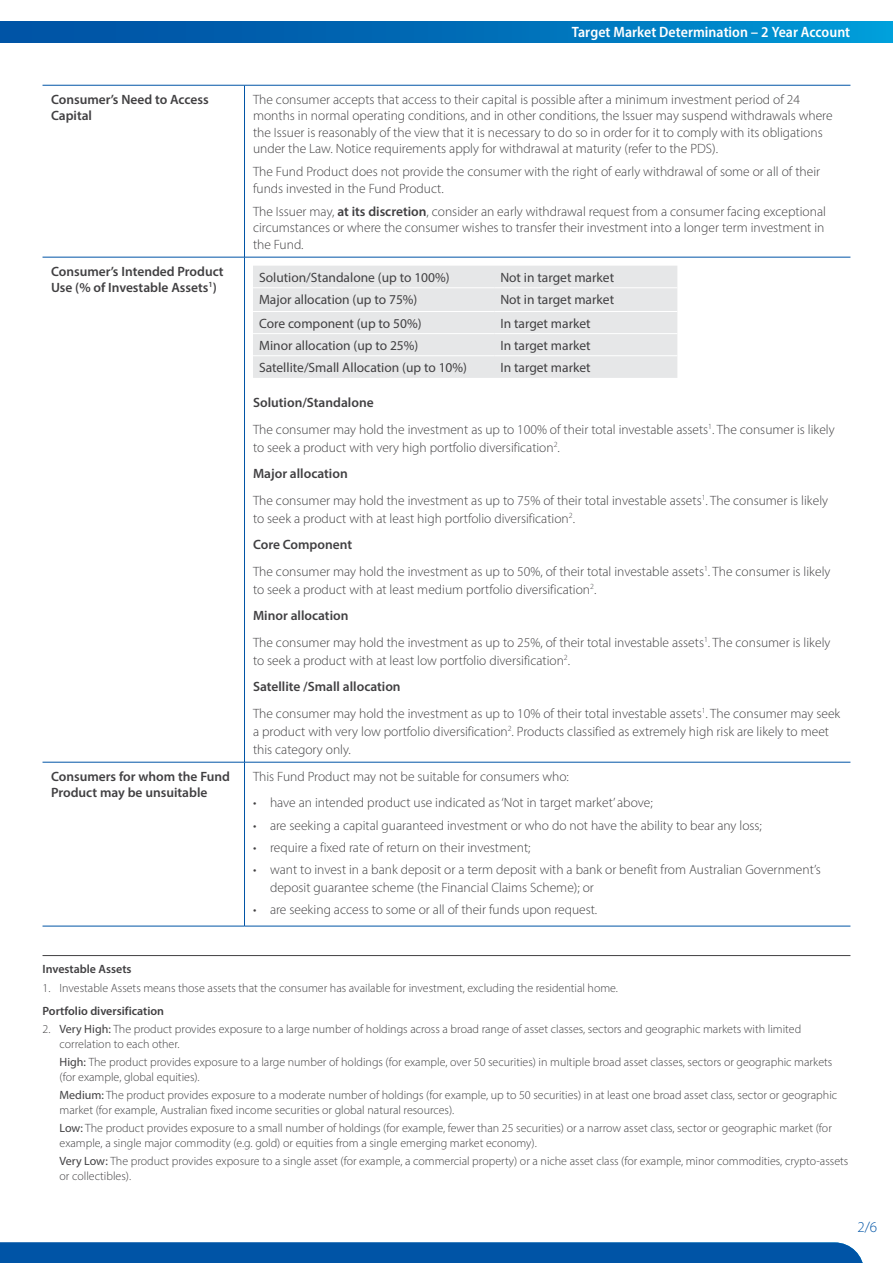
<style>
.page{position:relative;width:893px;height:1263px;background:#fff}
.page>*{position:absolute;margin:0;border:0;box-sizing:border-box;transform-origin:0 0}
.t1{font:600 semi-condensed 15px "Myriad Pro";color:#fff}
.t2{font:300 15px "Myriad Pro";color:#0054a6}
.t3{font:300 13.5px/26.5px "Myriad Pro";color:#414042}
.t4{font:13.5px "Myriad Pro";color:#414042}
.t5{font:600 13.5px/16.2px "Myriad Pro";color:#414042}
.t6{font:300 12px/14.4px "Myriad Pro";color:#414042}
.t7{font:600 12px "Myriad Pro";color:#414042}
.s1{font-weight:600}
.s2{font-weight:400}
</style>
<div class="page">
<div style="left:0;top:21px;width:893px;height:22px;background:linear-gradient(to right,#004a9e,#0096d4)"></div>
<div style="left:0;top:1242px;width:863px;height:21px;background:#0054a6"></div>
<hr style="left:43px;top:955px;width:807px;height:1px;background:#414042">
<hr style="left:43px;top:85px;width:201px;height:1px;background:#0054a6">
<hr style="left:244px;top:85px;width:606px;height:1px;background:#0054a6">
<hr style="left:244px;top:85px;width:1px;height:172px;background:#0054a6">
<hr style="left:43px;top:257px;width:201px;height:1px;background:#0054a6">
<hr style="left:244px;top:257px;width:606px;height:1px;background:#0054a6">
<hr style="left:244px;top:257px;width:1px;height:505px;background:#0054a6">
<hr style="left:43px;top:762px;width:201px;height:1px;background:#0054a6">
<hr style="left:244px;top:762px;width:606px;height:1px;background:#0054a6">
<hr style="left:244px;top:762px;width:1px;height:164px;background:#0054a6">
<hr style="left:43px;top:926px;width:201px;height:1px;background:#0054a6">
<hr style="left:244px;top:926px;width:606px;height:1px;background:#0054a6">
<div style="left:253px;top:266px;width:424px;height:112px;background:#e6e7e8"></div>
<hr style="left:253px;top:287px;width:241px;height:1px;background:#fff">
<hr style="left:494px;top:287px;width:183px;height:1px;background:#fff">
<hr style="left:253px;top:311px;width:241px;height:1px;background:#fff">
<hr style="left:494px;top:311px;width:183px;height:1px;background:#fff">
<hr style="left:253px;top:333px;width:241px;height:1px;background:#fff">
<hr style="left:494px;top:333px;width:183px;height:1px;background:#fff">
<hr style="left:253px;top:355px;width:241px;height:1px;background:#fff">
<hr style="left:494px;top:355px;width:183px;height:1px;background:#fff">
<p class="t1" style="left:572px;top:23px;width:280px">Target Market Determination – 2 Year Account</p>
<p class="t5" style="left:51px;top:91px;width:159px">Consumer’s Need to Access<br>Capital</p>
<p class="t3" style="left:253px;top:91px;width:581px;line-height:16.5px">The consumer accepts that access to their capital is possible after a minimum investment period of 24 months in normal operating conditions, and in other conditions, the Issuer may suspend withdrawals where the Issuer is reasonably of the view that it is necessary to do so in order for it to comply with its obligations under the Law. Notice requirements apply for withdrawal at maturity (refer to the PDS).</p>
<p class="t3" style="left:253px;top:163px;width:569px;line-height:16.5px">The Fund Product does not provide the consumer with the right of early withdrawal of some or all of their funds invested in the Fund Product.</p>
<p class="t3" style="left:253px;top:203px;width:574px;line-height:16.5px;text-align:justify">The Issuer may, <span class="s1">at its discretion</span>, consider an early withdrawal request from a consumer facing exceptional circumstances or where the consumer wishes to transfer their investment into a longer term investment in the Fund.</p>
<p class="t5" style="left:51px;top:263px;width:174px">Consumer’s Intended Product<br>Use (% of Investable Assets<sup>1</sup>)</p>
<p class="t4" style="left:259px;top:269px;width:192px">Solution/Standalone (up to 100%)</p>
<p class="t4" style="left:500px;top:269px;width:115px">Not in target market</p>
<p class="t4" style="left:259px;top:291px;width:160px">Major allocation (up to 75%)</p>
<p class="t4" style="left:500px;top:291px;width:115px">Not in target market</p>
<p class="t4" style="left:259px;top:315px;width:164px">Core component (up to 50%)</p>
<p class="t4" style="left:500px;top:315px;width:92px">In target market</p>
<p class="t4" style="left:259px;top:337px;width:161px">Minor allocation (up to 25%)</p>
<p class="t4" style="left:500px;top:337px;width:92px">In target market</p>
<p class="t4" style="left:259px;top:359px;width:210px">Satellite/Small Allocation (up to 10%)</p>
<p class="t4" style="left:500px;top:359px;width:92px">In target market</p>
<p class="t3" style="left:253px;top:389px;width:583px"><span class="s1">Solution/Standalone<br></span>The consumer may hold the investment as up to 100% of their total investable assets<sup>1</sup>. The consumer is likely</p>
<p class="t3" style="left:253px;top:434px;width:577px">to seek a product with very high portfolio diversification<sup>2</sup>.<br><span class="s1">Major allocation<br></span>The consumer may hold the investment as up to 75% of their total investable assets<sup>1</sup>. The consumer is likely</p>
<p class="t3" style="left:253px;top:505px;width:579px">to seek a product with at least high portfolio diversification<sup>2</sup>.<br><span class="s1">Core Component<br></span>The consumer may hold the investment as up to 50%, of their total investable assets<sup>1</sup>. The consumer is likely</p>
<p class="t3" style="left:253px;top:576px;width:579px">to seek a product with at least medium portfolio diversification<sup>2</sup>.<br><span class="s1">Minor allocation<br></span>The consumer may hold the investment as up to 25%, of their total investable assets<sup>1</sup>. The consumer is likely</p>
<p class="t3" style="left:253px;top:647px;width:589px">to seek a product with at least low portfolio diversification<sup>2</sup>.<br><span class="s1">Satellite /Small allocation<br></span>The consumer may hold the investment as up to 10% of their total investable assets<sup>1</sup>. The consumer may seek</p>
<p class="t3" style="left:253px;top:722px;width:577px;line-height:18px">a product with very low portfolio diversification<sup>2</sup>. Products classified as extremely high risk are likely to meet this category only.</p>
<p class="t5" style="left:51px;top:768px;width:180px">Consumers for whom the Fund<br>Product may be unsuitable</p>
<p class="t3" style="left:253px;top:763px;width:317px">This Fund Product may not be suitable for consumers who:</p>
<p class="t3" style="left:253px;top:789px;width:401px">• have an intended product use indicated as ‘Not in target market’ above;</p>
<p class="t3" style="left:253px;top:812px;width:510px">• are seeking a capital guaranteed investment or who do not have the ability to bear any loss;</p>
<p class="t3" style="left:253px;top:834px;width:279px">• require a fixed rate of return on their investment;</p>
<p class="t3" style="left:270px;top:860px;width:552px;line-height:18px;text-indent:-17px">• want to invest in a bank deposit or a term deposit with a bank or benefit from Australian Government’s deposit guarantee scheme (the Financial Claims Scheme); or</p>
<p class="t3" style="left:253px;top:896px;width:346px">• are seeking access to some or all of their funds upon request.</p>
<p class="t7" style="left:43px;top:961px;width:91px">Investable Assets</p>
<p class="t6" style="left:43px;top:980px;width:577px">1. Investable Assets means those assets that the consumer has available for investment, excluding the residential home.</p>
<p class="t7" style="left:43px;top:1003px;width:123px">Portfolio diversification</p>
<p class="t6" style="left:60px;top:1022px;width:743px;text-indent:-17px">2. <span class="s2">Very High:</span> The product provides exposure to a large number of holdings across a broad range of asset classes, sectors and geographic markets with limited correlation to each other.</p>
<p class="t6" style="left:60px;top:1055px;width:774px"><span class="s2">High:</span> The product provides exposure to a large number of holdings (for example, over 50 securities) in multiple broad asset classes, sectors or geographic markets (for example, global equities).</p>
<p class="t6" style="left:60px;top:1088px;width:779px"><span class="s2">Medium:</span> The product provides exposure to a moderate number of holdings (for example, up to 50 securities) in at least one broad asset class, sector or geographic market (for example, Australian fixed income securities or global natural resources).</p>
<p class="t6" style="left:60px;top:1121px;width:774px"><span class="s2">Low:</span> The product provides exposure to a small number of holdings (for example, fewer than 25 securities) or a narrow asset class, sector or geographic market (for example, a single major commodity (e.g. gold) or equities from a single emerging market economy).</p>
<p class="t6" style="left:60px;top:1154px;width:790px"><span class="s2">Very Low:</span> The product provides exposure to a single asset (for example, a commercial property) or a niche asset class (for example, minor commodities, crypto-assets or collectibles).</p>
<p class="t2" style="left:857px;top:1218px;width:21px">2/6</p>
</div>
